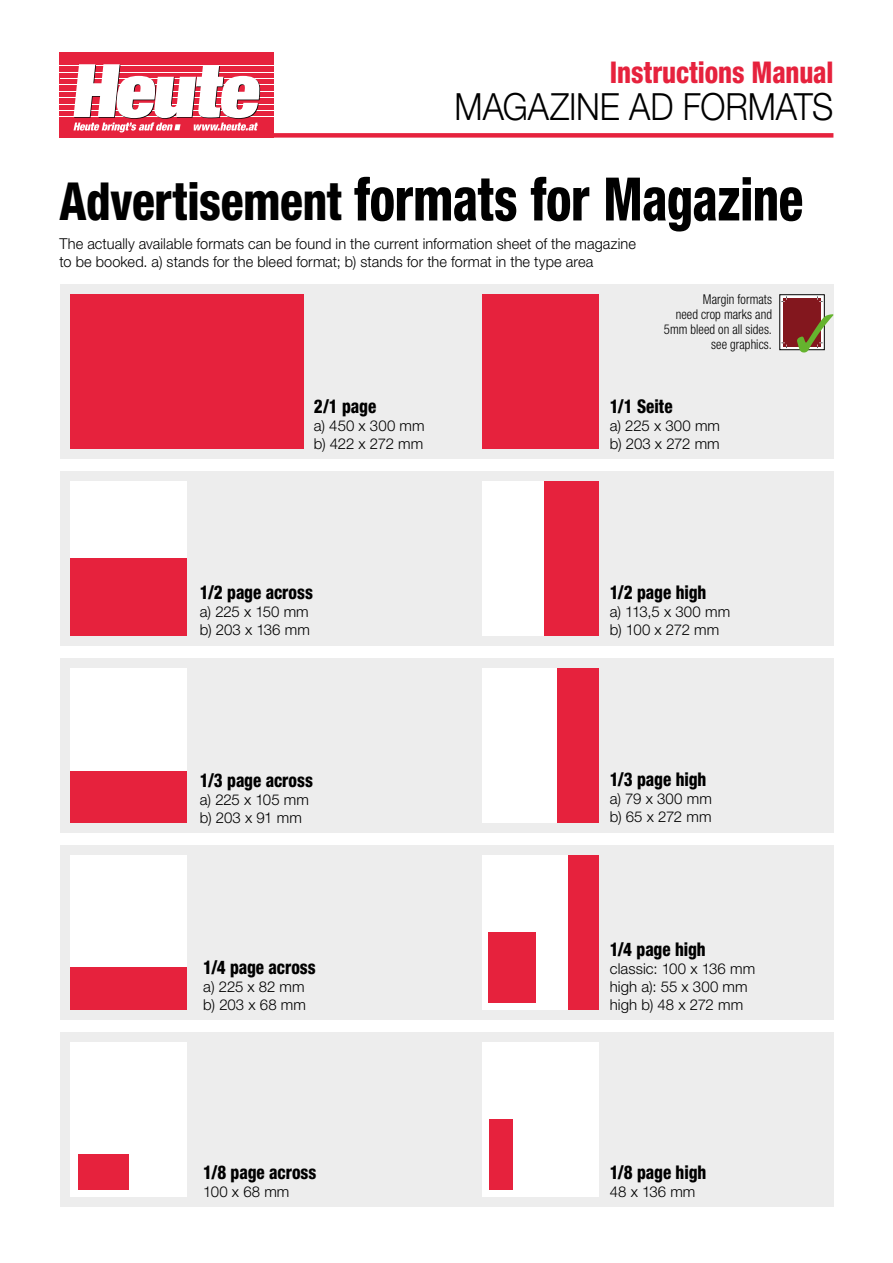
<style>
.page{position:relative;width:893px;height:1263px;background:#fff}
.page>*{position:absolute;margin:0;border:0;box-sizing:border-box;transform-origin:0 0}
.t1{font:800 condensed 60px "Helvetica Neue LT Pro";letter-spacing:-.01em;color:#000;scale:.85 1}
.t2{font:300 37.5px "Helvetica Neue LT Pro";letter-spacing:-.005em;color:#000;scale:.9 1}
.t3{font:800 condensed 30px "Helvetica Neue LT Pro";letter-spacing:-.005em;color:#e6223d;scale:.9 1}
.t4{font:800 condensed 18.9px "Helvetica Neue LT Pro";letter-spacing:-.005em;color:#000;scale:.9 1}
.t5{font:300 15px/18px "Helvetica Neue LT Pro";letter-spacing:.005em;color:#000}
.t6{font:300 condensed 13.5px/15px "Helvetica Neue LT Pro";letter-spacing:.005em;color:#000;text-align:right;scale:.94 1}
.s1{font-size:52.5px}
</style>
<div class="page">
<div style="left:60px;top:133px;width:773px;height:5px;background:#e6223d"></div>
<div style="left:60px;top:52px;width:214px;height:86px;background:#e6223d"></div>
<hr style="left:60px;top:66px;width:214px;height:1px;background:#fff">
<hr style="left:60px;top:72px;width:214px;height:1px;background:#fff">
<hr style="left:60px;top:78px;width:133px;height:1px;background:#fff">
<hr style="left:60px;top:85px;width:73px;height:1px;background:#fff">
<hr style="left:60px;top:91px;width:55px;height:1px;background:#fff">
<hr style="left:60px;top:97px;width:31px;height:1px;background:#fff">
<hr style="left:60px;top:104px;width:54px;height:1px;background:#fff">
<hr style="left:60px;top:116px;width:214px;height:1px;background:#fff">
<hr style="left:60px;top:110px;width:214px;height:1px;background:#fff">
<svg style="left:74px;top:64px;width:200px;height:68px"></svg>
<div style="left:60px;top:284px;width:773px;height:175px;background:#ededed"></div>
<div style="left:60px;top:471px;width:773px;height:175px;background:#ededed"></div>
<div style="left:60px;top:658px;width:773px;height:175px;background:#ededed"></div>
<div style="left:60px;top:845px;width:773px;height:174px;background:#ededed"></div>
<div style="left:60px;top:1032px;width:773px;height:174px;background:#ededed"></div>
<div style="left:482px;top:294px;width:116px;height:155px;background:#e6223d"></div>
<div style="left:71px;top:294px;width:233px;height:155px;background:#e6223d"></div>
<div style="left:71px;top:481px;width:116px;height:155px;background:#fff"></div>
<div style="left:71px;top:558px;width:116px;height:78px;background:#e6223d"></div>
<div style="left:482px;top:481px;width:116px;height:155px;background:#fff"></div>
<div style="left:544px;top:481px;width:54px;height:155px;background:#e6223d"></div>
<div style="left:482px;top:668px;width:116px;height:155px;background:#fff"></div>
<div style="left:557px;top:668px;width:41px;height:155px;background:#e6223d"></div>
<div style="left:71px;top:668px;width:116px;height:155px;background:#fff"></div>
<div style="left:71px;top:771px;width:116px;height:52px;background:#e6223d"></div>
<div style="left:71px;top:855px;width:116px;height:155px;background:#fff"></div>
<div style="left:71px;top:967px;width:116px;height:43px;background:#e6223d"></div>
<div style="left:482px;top:1042px;width:116px;height:155px;background:#fff"></div>
<div style="left:489px;top:1119px;width:23px;height:70px;background:#e6223d"></div>
<div style="left:71px;top:1042px;width:116px;height:155px;background:#fff"></div>
<div style="left:78px;top:1154px;width:51px;height:35px;background:#e6223d"></div>
<div style="left:482px;top:855px;width:116px;height:155px;background:#fff"></div>
<div style="left:489px;top:932px;width:47px;height:70px;background:#e6223d"></div>
<div style="left:568px;top:855px;width:30px;height:155px;background:#e6223d"></div>
<div style="left:780px;top:295px;width:44px;height:55px;background:#fff"></div>
<div style="left:779px;top:294px;width:45px;height:56px;border:1px solid #000"></div>
<div style="left:783px;top:298px;width:38px;height:48px;background:#83171e"></div>
<svg style="left:817px;top:296px;width:6px;height:6px"></svg>
<svg style="left:781px;top:342px;width:6px;height:6px"></svg>
<svg style="left:797px;top:314px;width:36px;height:38px"></svg>
<p class="t3" style="left:610px;top:54px;width:250px">Instructions Manual</p>
<p class="t2" style="left:455px;top:84px;width:422px">MAGAZINE AD FORMATS</p>
<p class="t1" style="left:60px;top:162px;width:876px"><span class="s1">Advertisement</span> formats for Magazine</p>
<p class="t5" style="left:60px;top:234px;width:578px">The actually available formats can be found in the current information sheet of the magazine to be booked. a) stands for the bleed format; b) stands for the format in the type area</p>
<p class="t4" style="left:314px;top:394px;width:71px">2/1 page</p>
<p class="t5" style="left:314px;top:416px;width:112px">a) 450 x 300 mm</p>
<p class="t5" style="left:314px;top:434px;width:111px">b) 422 x 272 mm</p>
<p class="t4" style="left:200px;top:580px;width:127px">1/2 page across</p>
<p class="t5" style="left:200px;top:602px;width:110px">a) 225 x 150 mm</p>
<p class="t5" style="left:200px;top:620px;width:111px">b) 203 x 136 mm</p>
<p class="t4" style="left:200px;top:768px;width:127px">1/3 page across</p>
<p class="t5" style="left:200px;top:790px;width:111px">a) 225 x 105 mm</p>
<p class="t5" style="left:200px;top:808px;width:104px">b) 203 x 91 mm</p>
<p class="t4" style="left:203px;top:956px;width:127px">1/4 page across</p>
<p class="t5" style="left:203px;top:977px;width:103px">a) 225 x 82 mm</p>
<p class="t5" style="left:203px;top:995px;width:104px">b) 203 x 68 mm</p>
<p class="t4" style="left:203px;top:1161px;width:127px">1/8 page across</p>
<p class="t5" style="left:203px;top:1182px;width:88px">100 x 68 mm</p>
<p class="t6" style="left:703px;top:292px;width:75px">Margin formats</p>
<p class="t6" style="left:676px;top:307px;width:104px">need crop marks and</p>
<p class="t6" style="left:664px;top:322px;width:116px">5mm bleed on all sides. see graphics.</p>
<p class="t4" style="left:610px;top:394px;width:71px">1/1 Seite</p>
<p class="t5" style="left:610px;top:416px;width:112px">a) 225 x 300 mm</p>
<p class="t5" style="left:610px;top:434px;width:111px">b) 203 x 272 mm</p>
<p class="t4" style="left:610px;top:580px;width:109px">1/2 page high</p>
<p class="t5" style="left:610px;top:602px;width:122px">a) 113,5 x 300 mm</p>
<p class="t5" style="left:610px;top:620px;width:111px">b) 100 x 272 mm</p>
<p class="t4" style="left:610px;top:767px;width:109px">1/3 page high</p>
<p class="t5" style="left:610px;top:789px;width:104px">a) 79 x 300 mm</p>
<p class="t5" style="left:610px;top:807px;width:103px">b) 65 x 272 mm</p>
<p class="t4" style="left:610px;top:938px;width:108px">1/4 page high</p>
<p class="t5" style="left:610px;top:959px;width:147px">classic: 100 x 136 mm</p>
<p class="t5" style="left:610px;top:977px;width:139px">high a): 55 x 300 mm</p>
<p class="t5" style="left:610px;top:995px;width:135px">high b) 48 x 272 mm</p>
<p class="t4" style="left:610px;top:1161px;width:109px">1/8 page high</p>
<p class="t5" style="left:610px;top:1182px;width:87px">48 x 136 mm</p>
</div>
